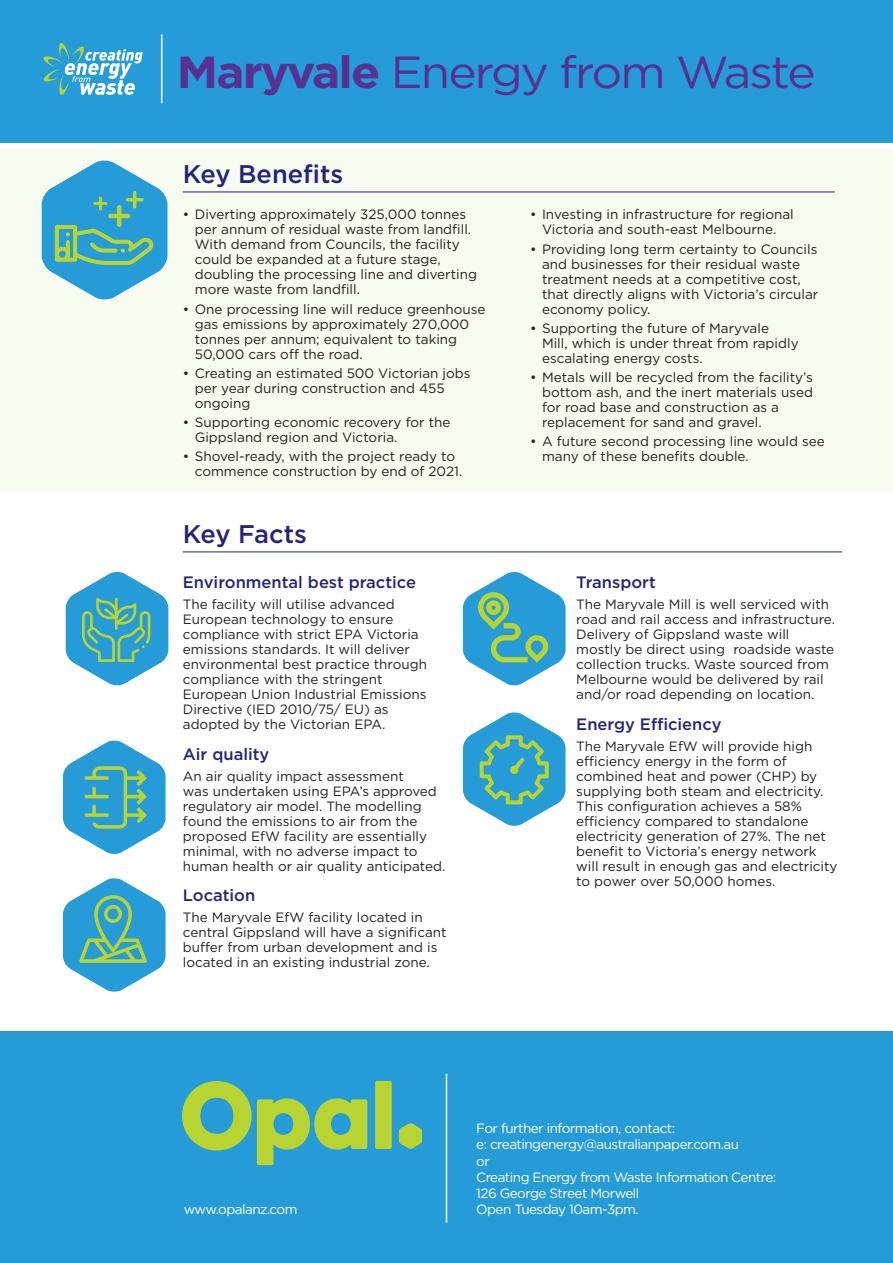
<style>
.page{position:relative;width:893px;height:1263px;background:#fff}
.page>*{position:absolute;margin:0;border:0;box-sizing:border-box;transform-origin:0 0}
.t1{font:45px "Gotham HTF";letter-spacing:-.04em;color:#583092;scale:1.06 1}
._4_Body_header{font:500 25.5px "Gotham";color:#23257a}
._4_Body_header-2{font:500 16.5px "Gotham";color:#23257a}
._3__bullet_Body{font:13.5px/15px "Gotham";color:#231f20}
.t2{font:13.5px/16.2px "Gotham";letter-spacing:-.04em;color:#fff}
.s1{font-weight:700}
</style>
<div class="page">
<div style="left:0;top:1031px;width:893px;height:232px;background:#259bd7"></div>
<div style="left:375px;top:1081px;width:17px;height:68px;background:#b8d432;border-radius:2px"></div>
<svg style="left:182px;top:1081px;width:185px;height:84px"></svg>
<svg style="left:399px;top:1123px;width:23px;height:26px"></svg>
<div style="left:0;top:0;width:893px;height:142px;background:#259bd7"></div>
<svg style="left:43px;top:43px;width:100px;height:52px"></svg>
<hr style="left:161px;top:34px;width:1px;height:69px;background:#fff">
<div style="left:0;top:149px;width:893px;height:342px;background:#f7faee"></div>
<hr style="left:183px;top:551px;width:659px;height:1px;background:#23257a">
<hr style="left:183px;top:192px;width:652px;height:1px;background:#23257a">
<svg style="left:42px;top:160px;width:125px;height:140px"></svg>
<svg style="left:66px;top:572px;width:102px;height:114px"></svg>
<svg style="left:63px;top:740px;width:103px;height:114px"></svg>
<svg style="left:63px;top:878px;width:103px;height:114px"></svg>
<svg style="left:463px;top:572px;width:103px;height:114px"></svg>
<svg style="left:463px;top:712px;width:103px;height:114px"></svg>
<hr style="left:446px;top:1074px;width:1px;height:148px;background:#fff">
<p class="t1" style="left:177px;top:47px;width:604px"><span class="s1">Maryvale</span> Energy from Waste</p>
<p class="_4_Body_header" style="left:183px;top:157px;width:162px">Key Benefits</p>
<p class="_3__bullet_Body" style="left:195px;top:207px;width:284px;text-indent:-12px">• Diverting approximately 325,000 tonnes per annum of residual waste from landfill.<br>With demand from Councils, the facility could be expanded at a future stage, doubling the processing line and diverting more waste from landfill.</p>
<p class="_3__bullet_Body" style="left:195px;top:301px;width:292px;text-indent:-12px">• One processing line will reduce greenhouse gas emissions by approximately 270,000 tonnes per annum; equivalent to taking 50,000 cars off the road.</p>
<p class="_3__bullet_Body" style="left:195px;top:365px;width:277px;text-indent:-12px">• Creating an estimated 500 Victorian jobs per year during construction and 455 ongoing</p>
<p class="_3__bullet_Body" style="left:195px;top:414px;width:257px;text-indent:-12px">• Supporting economic recovery for the<br>Gippsland region and Victoria.</p>
<p class="_3__bullet_Body" style="left:195px;top:449px;width:269px;text-indent:-12px">• Shovel-ready, with the project ready to commence construction by end of 2021.</p>
<p class="_4_Body_header" style="left:183px;top:517px;width:126px">Key Facts</p>
<p class="_4_Body_header-2" style="left:183px;top:571px;width:235px">Environmental best practice</p>
<p class="_3__bullet_Body" style="left:183px;top:597px;width:246px">The facility will utilise advanced European technology to ensure compliance with strict EPA Victoria emissions standards. It will deliver environmental best practice through compliance with the stringent European Union Industrial Emissions Directive (IED 2010/75/ EU) as adopted by the Victorian EPA.</p>
<p class="_4_Body_header-2" style="left:183px;top:743px;width:88px">Air quality</p>
<p class="_3__bullet_Body" style="left:183px;top:768px;width:264px">An air quality impact assessment<br>was undertaken using EPA’s approved regulatory air model. The modelling found the emissions to air from the proposed EfW facility are essentially minimal, with no adverse impact to human health or air quality anticipated.</p>
<p class="_4_Body_header-2" style="left:183px;top:884px;width:74px">Location</p>
<p class="_3__bullet_Body" style="left:183px;top:910px;width:265px">The Maryvale EfW facility located in central Gippsland will have a significant buffer from urban development and is located in an existing industrial zone.</p>
<p class="_3__bullet_Body" style="left:530px;top:207px;width:265px;text-align:center">• Investing in infrastructure for regional<br>Victoria and south-east Melbourne.</p>
<p class="_3__bullet_Body" style="left:542px;top:241px;width:278px;text-indent:-12px">• Providing long term certainty to Councils and businesses for their residual waste treatment needs at a competitive cost, that directly aligns with Victoria’s circular economy policy.</p>
<p class="_3__bullet_Body" style="left:542px;top:320px;width:258px;text-indent:-12px">• Supporting the future of Maryvale<br>Mill, which is under threat from rapidly escalating energy costs.</p>
<p class="_3__bullet_Body" style="left:542px;top:369px;width:272px;text-indent:-12px">• Metals will be recycled from the facility’s bottom ash, and the inert materials used for road base and construction as a replacement for sand and gravel.</p>
<p class="_3__bullet_Body" style="left:542px;top:434px;width:284px;text-indent:-12px">• A future second processing line would see many of these benefits double.</p>
<p class="_4_Body_header-2" style="left:576px;top:571px;width:81px">Transport</p>
<p class="_3__bullet_Body" style="left:576px;top:597px;width:260px">The Maryvale Mill is well serviced with road and rail access and infrastructure.<br>Delivery of Gippsland waste will mostly be direct using roadside waste collection trucks. Waste sourced from Melbourne would be delivered by rail and/or road depending on location.</p>
<p class="_4_Body_header-2" style="left:576px;top:713px;width:147px">Energy Efficiency</p>
<p class="_3__bullet_Body" style="left:576px;top:738px;width:263px">The Maryvale EfW will provide high efficiency energy in the form of combined heat and power (CHP) by supplying both steam and electricity.<br>This configuration achieves a 58% efficiency compared to standalone electricity generation of 27%. The net benefit to Victoria’s energy network will result in enough gas and electricity to power over 50,000 homes.</p>
<p class="t2" style="left:476px;top:1120px;width:264px">For further information, contact:<br>e: creatingenergy@australianpaper.com.au</p>
<p class="t2" style="left:476px;top:1152px;width:15px">or</p>
<p class="t2" style="left:476px;top:1169px;width:301px">Creating Energy from Waste Information Centre:<br>126 George Street Morwell</p>
<p class="t2" style="left:184px;top:1201px;width:115px">www.opalanz.com</p>
<p class="t2" style="left:476px;top:1201px;width:164px">Open Tuesday 10am-3pm.</p>
</div>
